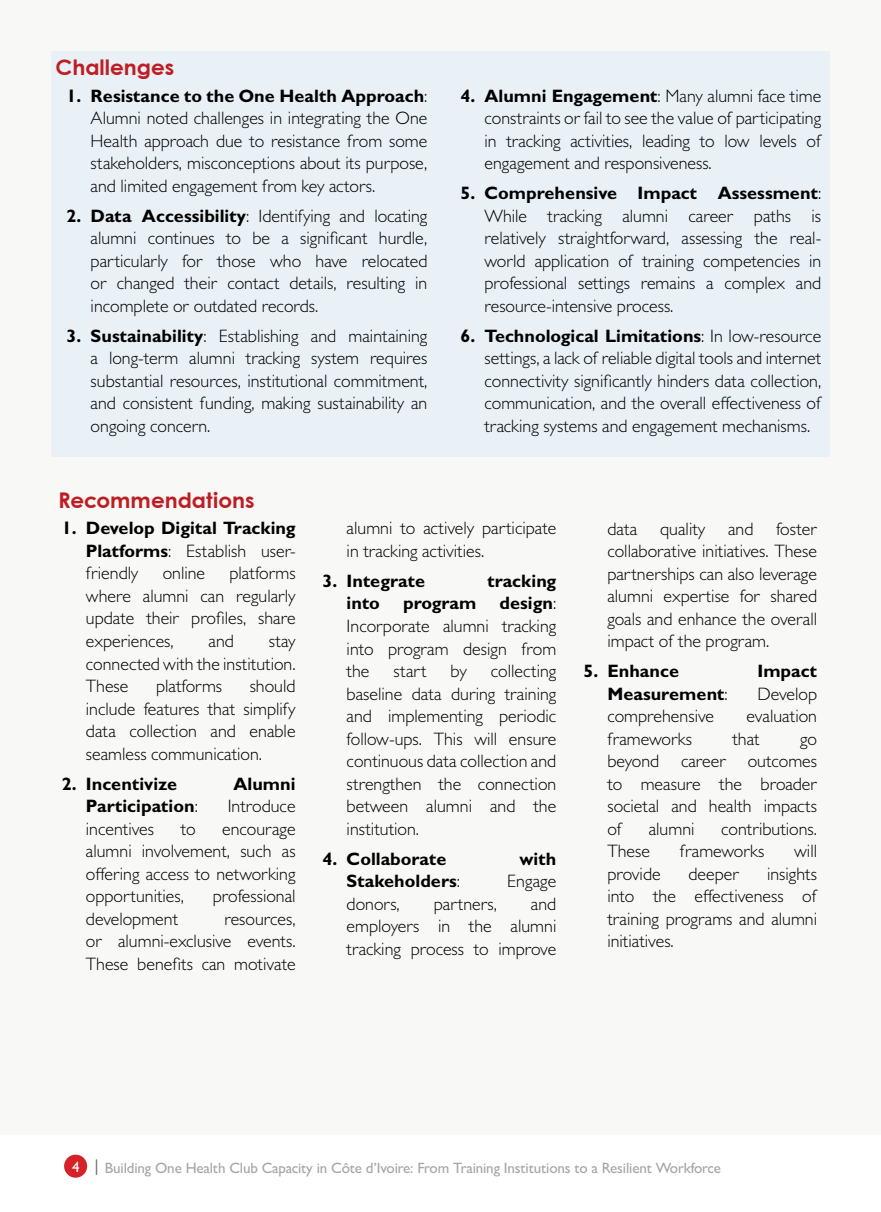
<style>
.page{position:relative;width:881px;height:1212px;background:#fff}
.page>*{position:absolute;margin:0;border:0;box-sizing:border-box;transform-origin:0 0}
.t1{font:700 21.6px "Century Gothic Paneuropean";color:#be1d23}
.t2{font:300 18px/22.5px "Gill Sans";color:#000;text-align:justify}
.t3{font:700 18px/22.5px "Gill Sans";color:#000;text-align:justify}
.t4{font:500 15px "Gill Sans";letter-spacing:-.01em;color:#a3a5a8}
.t5{font:500 15px "Gill Sans";color:#fff}
.s1{font-weight:700}
.s2{font-weight:300}
</style>
<div class="page">
<div style="left:0;top:0;width:880px;height:1134px;background:#f8f8f6"></div>
<div style="left:51px;top:51px;width:778px;height:405px;background:#e9f0f6"></div>
<div style="left:64px;top:1154px;width:23px;height:24px;background:#d52229;border-radius:50%"></div>
<svg style="left:96px;top:1159px;width:1px;height:16px"></svg>
<p class="t1" style="left:56px;top:53px;width:120px">Challenges</p>
<p class="t2" style="left:91px;top:84px;width:338px;text-indent:-24px"><span class="s1">1. Resistance to the One Health Approach</span>:<br>Alumni noted challenges in integrating the One Health approach due to resistance from some stakeholders, misconceptions about its purpose, and limited engagement from key actors.</p>
<p class="t2" style="left:91px;top:204px;width:338px;text-indent:-24px"><span class="s1">2. Data Accessibility</span>: Identifying and locating alumni continues to be a significant hurdle, particularly for those who have relocated or changed their contact details, resulting in incomplete or outdated records.</p>
<p class="t2" style="left:91px;top:324px;width:338px;text-indent:-24px"><span class="s1">3. Sustainability</span>: Establishing and maintaining a long-term alumni tracking system requires substantial resources, institutional commitment, and consistent funding, making sustainability an ongoing concern.</p>
<p class="t2" style="left:484px;top:84px;width:338px;text-indent:-24px"><span class="s1">4. Alumni Engagement</span>: Many alumni face time constraints or fail to see the value of participating in tracking activities, leading to low levels of engagement and responsiveness.</p>
<p class="t2" style="left:484px;top:181px;width:338px;text-indent:-24px"><span class="s1">5. Comprehensive Impact Assessment</span>:<br>While tracking alumni career paths is relatively straightforward, assessing the real&shy;world application of training competencies in professional settings remains a complex and resource-intensive process.</p>
<p class="t2" style="left:484px;top:324px;width:338px;text-indent:-24px"><span class="s1">6. Technological Limitations</span>: In low-resource settings, a lack of reliable digital tools and internet connectivity significantly hinders data collection, communication, and the overall effectiveness of tracking systems and engagement mechanisms.</p>
<p class="t1" style="left:58px;top:486px;width:197px">Recommendations</p>
<p class="t3" style="left:86px;top:517px;width:211px;text-indent:-24px">1. Develop Digital Tracking Platforms<span class="s2">: Establish user&shy;friendly</span></p>
<p class="t2" style="left:86px;top:562px;width:211px;text-indent:143px">platforms where alumni can regularly update their profiles, share experiences,</p>
<p class="t2" style="left:163px;top:562px;width:44px">online</p>
<p class="t2" style="left:208px;top:629px;width:27px">and</p>
<p class="t2" style="left:86px;top:629px;width:211px;text-indent:183px">stay connected with the institution.<br>These</p>
<p class="t2" style="left:156px;top:674px;width:68px">platforms</p>
<p class="t2" style="left:86px;top:674px;width:211px;text-indent:164px">should include features that simplify data collection and enable seamless communication.</p>
<p class="t3" style="left:62px;top:772px;width:117px">2. Incentivize</p>
<p class="t3" style="left:233px;top:772px;width:64px">Alumni</p>
<p class="t3" style="left:86px;top:794px;width:113px">Participation<span class="s2">:</span></p>
<p class="t2" style="left:228px;top:794px;width:69px">Introduce</p>
<p class="t2" style="left:86px;top:817px;width:70px">incentives</p>
<p class="t2" style="left:181px;top:817px;width:16px">to</p>
<p class="t2" style="left:86px;top:817px;width:211px;text-indent:136px">encourage alumni involvement, such as offering access to networking opportunities,</p>
<p class="t2" style="left:213px;top:884px;width:84px">professional</p>
<p class="t2" style="left:86px;top:907px;width:94px">development</p>
<p class="t2" style="left:86px;top:907px;width:211px;text-indent:138px">resources, or alumni-exclusive events.<br>These benefits can motivate</p>
<p class="t2" style="left:346px;top:517px;width:211px">alumni to actively participate in tracking activities.</p>
<p class="t3" style="left:322px;top:569px;width:104px">3. Integrate</p>
<p class="t3" style="left:487px;top:569px;width:70px">tracking</p>
<p class="t3" style="left:346px;top:592px;width:35px">into</p>
<p class="t3" style="left:403px;top:592px;width:75px">program</p>
<p class="t2" style="left:346px;top:592px;width:211px;text-indent:153px"><span class="s1">design</span>:<br>Incorporate alumni tracking into program design from the</p>
<p class="t2" style="left:346px;top:659px;width:211px;text-indent:144px">collecting baseline data during training and implementing periodic follow-ups. This will ensure continuous data collection and strengthen the connection between alumni and the institution.</p>
<p class="t3" style="left:322px;top:847px;width:125px">4. Collaborate</p>
<p class="t3" style="left:519px;top:847px;width:38px">with</p>
<p class="t3" style="left:346px;top:869px;width:115px">Stakeholders<span class="s2">:</span></p>
<p class="t2" style="left:507px;top:869px;width:51px">Engage</p>
<p class="t2" style="left:346px;top:892px;width:55px">donors,</p>
<p class="t2" style="left:433px;top:892px;width:65px">partners,</p>
<p class="t2" style="left:393px;top:659px;width:34px">start</p>
<p class="t2" style="left:450px;top:659px;width:18px">by</p>
<p class="t2" style="left:346px;top:892px;width:211px;text-indent:184px">and employers in the alumni tracking process to improve</p>
<p class="t2" style="left:607px;top:517px;width:211px;text-indent:169px">foster collaborative initiatives. These partnerships can also leverage alumni expertise for shared goals and enhance the overall impact of the program.</p>
<p class="t3" style="left:583px;top:659px;width:97px">5. Enhance</p>
<p class="t3" style="left:757px;top:659px;width:61px">Impact</p>
<p class="t3" style="left:607px;top:682px;width:122px">Measurement<span class="s2">:</span></p>
<p class="t2" style="left:757px;top:682px;width:61px">Develop</p>
<p class="t2" style="left:607px;top:704px;width:108px">comprehensive</p>
<p class="t2" style="left:746px;top:704px;width:72px">evaluation</p>
<p class="t2" style="left:607px;top:727px;width:86px">frameworks</p>
<p class="t2" style="left:732px;top:727px;width:29px">that</p>
<p class="t2" style="left:607px;top:517px;width:32px">data</p>
<p class="t2" style="left:660px;top:517px;width:47px">quality</p>
<p class="t2" style="left:727px;top:517px;width:27px">and</p>
<p class="t2" style="left:607px;top:727px;width:211px;text-indent:193px">go beyond career outcomes to measure the broader societal and health impacts of</p>
<p class="t2" style="left:648px;top:817px;width:47px">alumni</p>
<p class="t2" style="left:720px;top:817px;width:97px">contributions.</p>
<p class="t2" style="left:607px;top:839px;width:44px">These</p>
<p class="t2" style="left:679px;top:839px;width:86px">frameworks</p>
<p class="t2" style="left:793px;top:839px;width:24px">will</p>
<p class="t2" style="left:607px;top:862px;width:55px">provide</p>
<p class="t2" style="left:688px;top:862px;width:52px">deeper</p>
<p class="t2" style="left:607px;top:862px;width:211px;text-indent:160px">insights into the effectiveness of training programs and alumni initiatives.</p>
<p class="t5" style="left:72px;top:1158px;width:9px">4</p>
<p class="t4" style="left:105px;top:1159px;width:617px">Building One Health Club Capacity in Côte d’Ivoire: From Training Institutions to a Resilient Workforce</p>
</div>
